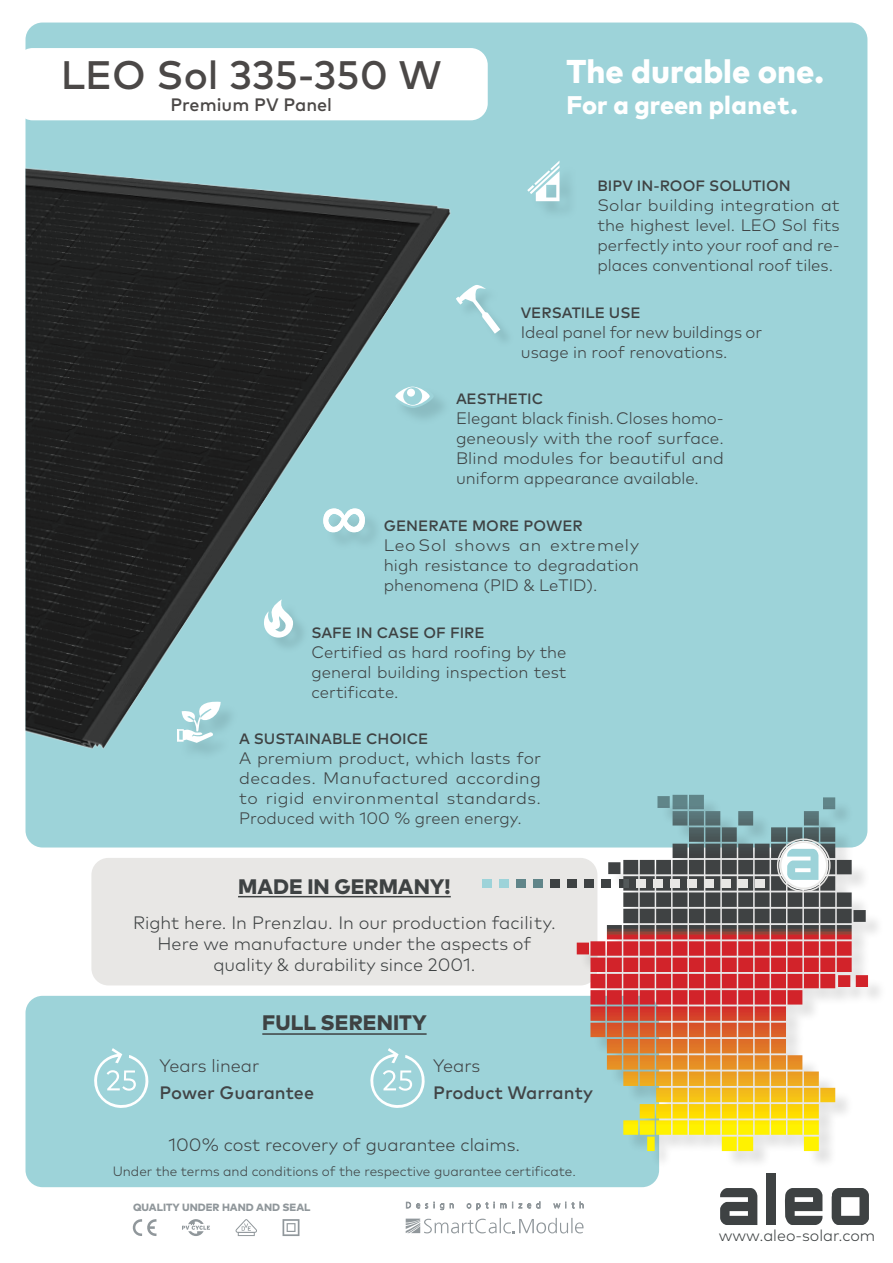
<style>
.page{position:relative;width:893px;height:1263px;background:#fff}
.page>*{position:absolute;margin:0;border:0;box-sizing:border-box;transform-origin:0 0}
.t1{font:500 39.75px "Mark Pro";color:#4b4847}
.t2{font:800 33px "Mark Pro";color:#fff}
.t3{font:800 25.5px "Mark Pro";color:#fff}
.t4{font:800 21px "Mark Pro";letter-spacing:.005em;color:#3e4243}
.t5{font:300 18px/21px "Mark Pro";color:#3e4243;text-align:center}
.t6{font:500 18px "Mark Pro";color:#414446}
.t7{font:300 18px "Mark Pro";color:#414446}
.t8{font:500 18px "Mark Pro";color:#4b4847}
.t9{font:300 16.65px/20px "Mark Pro";color:#3e4243;text-align:justify}
.t10{font:300 16.65px/20px "Mark Pro";color:#3e4243;text-align:justify;scale:1.04 1}
.t11{font:300 16.65px/20px "Mark Pro";color:#3e4243;text-align:justify;scale:1.05 1}
.t12{font:300 15.9px "Mark Pro";color:#3e4243}
.t13{font:500 15px "Mark Pro";color:#3e4243}
.t14{font:300 13.5px "Mark Pro";color:#3e4243}
.t15{font:800 10.5px "Mark Pro";color:#90979b}
</style>
<div class="page">
<svg style="left:132px;top:1219px;width:24px;height:17px"></svg>
<svg style="left:182px;top:1219px;width:28px;height:17px"></svg>
<svg style="left:236px;top:1219px;width:21px;height:17px"></svg>
<svg style="left:283px;top:1219px;width:16px;height:17px"></svg>
<svg style="left:406px;top:1201px;width:178px;height:10px"></svg>
<svg style="left:406px;top:1218px;width:177px;height:15px"></svg>
<svg style="left:785px;top:1188px;width:37px;height:37px"></svg>
<svg style="left:832px;top:1188px;width:37px;height:37px"></svg>
<svg style="left:720px;top:1188px;width:37px;height:37px"></svg>
<div style="left:767px;top:1174px;width:9px;height:51px;background:#3e4243"></div>
<div style="left:26px;top:996px;width:633px;height:191px;background:#9dd3d9;border-radius:17px"></div>
<div style="left:91px;top:858px;width:506px;height:127px;background:#e8e7e5;border-radius:17px"></div>
<div style="left:26px;top:23px;width:841px;height:824px;background:#9dd3d9;border-radius:17px"></div>
<img style="left:26px;top:117px;width:455px;height:632px">
<div style="left:16px;top:48px;width:472px;height:72px;background:#fff;border-radius:17px"></div>
<hr style="left:238px;top:896px;width:213px;height:1px;background:#3e4243">
<hr style="left:262px;top:1033px;width:165px;height:2px;background:#3e4243">
<svg style="left:370px;top:1048px;width:55px;height:60px"></svg>
<svg style="left:94px;top:1048px;width:55px;height:60px"></svg>
<div style="left:579px;top:797px;width:308px;height:373px;background:#000;opacity:.11"></div>
<svg style="left:722px;top:797px;width:146px;height:354px"></svg>
<div style="left:755px;top:879px;width:9px;height:8px;background:#e8e7e5"></div>
<div style="left:738px;top:879px;width:9px;height:8px;background:#e8e7e5"></div>
<div style="left:721px;top:879px;width:9px;height:8px;background:#e8e7e5"></div>
<div style="left:704px;top:879px;width:9px;height:8px;background:#e8e7e5"></div>
<div style="left:687px;top:879px;width:9px;height:8px;background:#e8e7e5"></div>
<div style="left:670px;top:879px;width:9px;height:8px;background:#e8e7e5"></div>
<div style="left:653px;top:879px;width:9px;height:8px;background:#e8e7e5"></div>
<div style="left:636px;top:879px;width:9px;height:8px;background:#e8e7e5"></div>
<svg style="left:619px;top:879px;width:9px;height:8px"></svg>
<div style="left:602px;top:879px;width:9px;height:8px;background:#3e4243"></div>
<div style="left:585px;top:879px;width:9px;height:8px;background:#3e4243"></div>
<div style="left:568px;top:879px;width:9px;height:8px;background:#3e4243"></div>
<div style="left:551px;top:879px;width:9px;height:8px;background:#3e4243"></div>
<div style="left:534px;top:879px;width:9px;height:8px;background:#608589"></div>
<div style="left:517px;top:879px;width:9px;height:8px;background:#608589"></div>
<div style="left:500px;top:879px;width:9px;height:8px;background:#9dd3d9"></div>
<div style="left:483px;top:879px;width:9px;height:8px;background:#9dd3d9"></div>
<svg style="left:779px;top:841px;width:49px;height:49px"></svg>
<div style="left:777px;top:838px;width:54px;height:54px;border:1px solid #e8e7e5;border-radius:50%"></div>
<div style="left:780px;top:841px;width:48px;height:48px;border:1px solid #e8e7e5;border-radius:50%"></div>
<svg style="left:787px;top:849px;width:31px;height:31px"></svg>
<div style="left:179px;top:704px;width:60px;height:57px;background:#4e7074;opacity:.23"></div>
<svg style="left:177px;top:700px;width:44px;height:43px"></svg>
<div style="left:531px;top:164px;width:47px;height:56px;background:#99cfd4"></div>
<svg style="left:527px;top:161px;width:32px;height:40px"></svg>
<div style="left:458px;top:287px;width:57px;height:62px;background:#9dd3d9"></div>
<svg style="left:456px;top:285px;width:44px;height:49px"></svg>
<div style="left:394px;top:387px;width:58px;height:39px;background:#4e7074;opacity:.23"></div>
<div style="left:391px;top:384px;width:43px;height:24px;background:#9dd3d9;border-radius:50%"></div>
<svg style="left:395px;top:387px;width:35px;height:19px"></svg>
<div style="left:266px;top:602px;width:43px;height:52px;background:#4e7074;opacity:.23"></div>
<svg style="left:264px;top:599px;width:29px;height:39px"></svg>
<div style="left:326px;top:511px;width:57px;height:40px;background:#98cdd3"></div>
<svg style="left:323px;top:508px;width:42px;height:24px"></svg>
<h1 class="t1" style="left:61px;top:45px;width:382px">LEO Sol 335-350 W</h1>
<p class="t8" style="left:170px;top:91px;width:163px">Premium PV Panel</p>
<h2 class="t2" style="left:567px;top:46px;width:259px">The durable one.</h2>
<h3 class="t3" style="left:567px;top:86px;width:233px">For a green planet.</h3>
<p class="t13" style="left:597px;top:175px;width:195px">BIPV IN-ROOF SOLUTION</p>
<p class="t10" style="left:597px;top:194px;width:235px">Solar building integration at the highest level. LEO Sol fits perfectly into your roof and re&shy;places conventional roof tiles.</p>
<p class="t13" style="left:521px;top:302px;width:121px">VERSATILE USE</p>
<p class="t9" style="left:521px;top:321px;width:243px">Ideal panel for new buildings or usage in roof renovations.</p>
<p class="t13" style="left:456px;top:387px;width:89px">AESTHETIC</p>
<p class="t9" style="left:456px;top:407px;width:269px">Elegant black finish. Closes homo&shy;geneously with the roof surface.<br>Blind modules for beautiful and uniform appearance available.</p>
<p class="t13" style="left:384px;top:514px;width:201px">GENERATE MORE POWER</p>
<p class="t11" style="left:384px;top:534px;width:245px">Leo Sol shows an extremely high resistance to degradation phenomena (PID &amp; LeTID).</p>
<p class="t13" style="left:311px;top:621px;width:175px">SAFE IN CASE OF FIRE</p>
<p class="t9" style="left:311px;top:641px;width:257px">Certified as hard roofing by the general building inspection test certificate.</p>
<p class="t13" style="left:239px;top:727px;width:191px">A SUSTAINABLE CHOICE</p>
<p class="t10" style="left:239px;top:746px;width:292px">A premium product, which lasts for decades. Manufactured according to rigid environmental standards.<br>Produced with 100 % green energy.</p>
<p class="t4" style="left:238px;top:870px;width:214px">MADE IN GERMANY!</p>
<p class="t5" style="left:133px;top:910px;width:424px">Right here. In Prenzlau. In our production facility.<br>Here we manufacture under the aspects of quality &amp; durability since 2001.</p>
<p class="t4" style="left:262px;top:1006px;width:166px">FULL SERENITY</p>
<p class="t7" style="left:159px;top:1052px;width:101px">Years linear</p>
<p class="t6" style="left:159px;top:1079px;width:156px">Power Guarantee</p>
<p class="t7" style="left:433px;top:1052px;width:49px">Years</p>
<p class="t6" style="left:433px;top:1079px;width:161px">Product Warranty</p>
<p class="t5" style="left:169px;top:1132px;width:353px">100% cost recovery of guarantee claims.</p>
<p class="t14" style="left:113px;top:1161px;width:465px">Under the terms and conditions of the respective guarantee certificate.</p>
<p class="t15" style="left:133px;top:1199px;width:179px">QUALITY UNDER HAND AND SEAL</p>
<p class="t12" style="left:719px;top:1223px;width:158px">www.aleo-solar.com</p>
</div>
